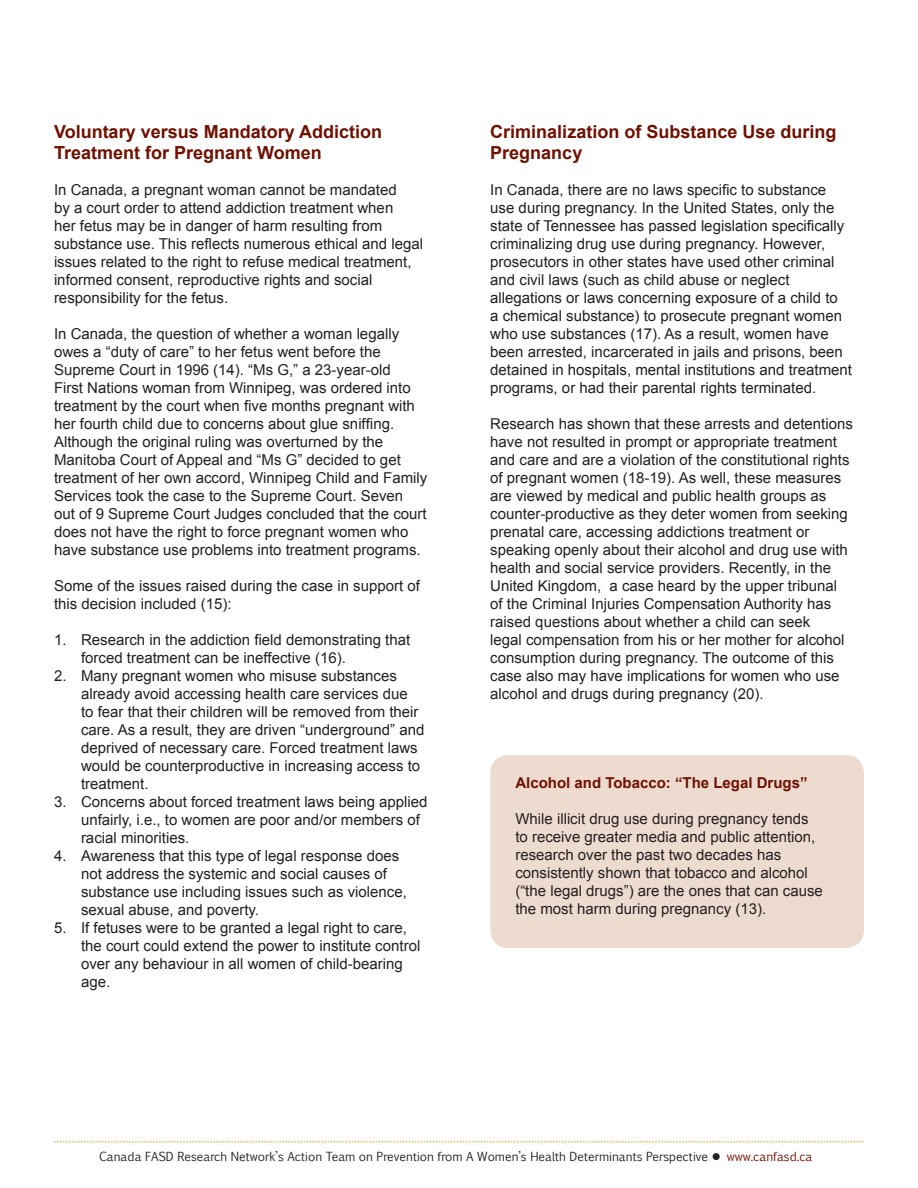
<style>
.page{position:relative;width:918px;height:1188px;background:#fff}
.page>*{position:absolute;margin:0;border:0;box-sizing:border-box;transform-origin:0 0}
.t1{font:700 18px/21.6px "Arial";color:#6f1000}
.t2{font:15px/18px "Arial";color:#231f20}
.t3{font:700 15px "Arial";color:#6f1000}
.t4{font:12px "Euphemia CAS";color:#231f20}
.s1{color:#6f0f00}
</style>
<div class="page">
<div style="left:490px;top:755px;width:374px;height:193px;background:#eedbd0;border-radius:18px"></div>
<svg style="left:54px;top:1142px;width:810px;height:1px"></svg>
<p class="t1" style="left:54px;top:121px;width:330px">Voluntary versus Mandatory Addiction<br>Treatment for Pregnant Women</p>
<p class="t2" style="left:54px;top:181px;width:371px">In Canada, a pregnant woman cannot be mandated<br>by a court order to attend addiction treatment when<br>her fetus may be in danger of harm resulting from substance use. This reflects numerous ethical and legal issues related to the right to refuse medical treatment, informed consent, reproductive rights and social responsibility for the fetus.</p>
<p class="t2" style="left:54px;top:325px;width:375px">In Canada, the question of whether a woman legally owes a “duty of care” to her fetus went before the Supreme Court in 1996 (14). “Ms G,” a 23-year-old<br>First Nations woman from Winnipeg, was ordered into treatment by the court when five months pregnant with her fourth child due to concerns about glue sniffing.<br>Although the original ruling was overturned by the Manitoba Court of Appeal and “Ms G” decided to get treatment of her own accord, Winnipeg Child and Family Services took the case to the Supreme Court. Seven out of 9 Supreme Court Judges concluded that the court does not have the right to force pregnant women who have substance use problems into treatment programs.</p>
<p class="t2" style="left:54px;top:577px;width:368px">Some of the issues raised during the case in support of this decision included (15):</p>
<p class="t2" style="left:81px;top:631px;width:331px;text-indent:-27px">1. Research in the addiction field demonstrating that forced treatment can be ineffective (16).</p>
<p class="t2" style="left:81px;top:667px;width:345px;text-indent:-27px">2. Many pregnant women who misuse substances already avoid accessing health care services due<br>to fear that their children will be removed from their care. As a result, they are driven “underground” and deprived of necessary care. Forced treatment laws would be counterproductive in increasing access to treatment.</p>
<p class="t2" style="left:81px;top:793px;width:348px;text-indent:-27px">3. Concerns about forced treatment laws being applied unfairly, i.e., to women are poor and/or members of racial minorities.</p>
<p class="t2" style="left:81px;top:847px;width:327px;text-indent:-27px">4. Awareness that this type of legal response does not address the systemic and social causes of substance use including issues such as violence, sexual abuse, and poverty.</p>
<p class="t2" style="left:81px;top:919px;width:341px;text-indent:-27px">5. If fetuses were to be granted a legal right to care, the court could extend the power to institute control over any behaviour in all women of child-bearing age.</p>
<p class="t1" style="left:490px;top:121px;width:348px">Criminalization of Substance Use during<br>Pregnancy</p>
<p class="t2" style="left:490px;top:181px;width:363px">In Canada, there are no laws specific to substance use during pregnancy. In the United States, only the state of Tennessee has passed legislation specifically criminalizing drug use during pregnancy. However, prosecutors in other states have used other criminal and civil laws (such as child abuse or neglect allegations or laws concerning exposure of a child to<br>a chemical substance) to prosecute pregnant women who use substances (17). As a result, women have been arrested, incarcerated in jails and prisons, been detained in hospitals, mental institutions and treatment programs, or had their parental rights terminated.</p>
<p class="t2" style="left:490px;top:415px;width:364px">Research has shown that these arrests and detentions have not resulted in prompt or appropriate treatment and care and are a violation of the constitutional rights of pregnant women (18-19). As well, these measures are viewed by medical and public health groups as counter-productive as they deter women from seeking prenatal care, accessing addictions treatment or speaking openly about their alcohol and drug use with health and social service providers. Recently, in the United Kingdom, a case heard by the upper tribunal of the Criminal Injuries Compensation Authority has raised questions about whether a child can seek<br>legal compensation from his or her mother for alcohol consumption during pregnancy. The outcome of this case also may have implications for women who use alcohol and drugs during pregnancy (20).</p>
<p class="t3" style="left:515px;top:773px;width:294px">Alcohol and Tobacco: “The Legal Drugs”</p>
<p class="t2" style="left:515px;top:810px;width:309px">While illicit drug use during pregnancy tends to receive greater media and public attention, research over the past two decades has consistently shown that tobacco and alcohol (“the legal drugs”) are the ones that can cause the most harm during pregnancy (13).</p>
<p class="t4" style="left:99px;top:1148px;width:715px">Canada FASD Research Network’s Action Team on Prevention from A Women’s Health Determinants Perspective ● <span class="s1">www.canfasd.ca</span></p>
</div>
